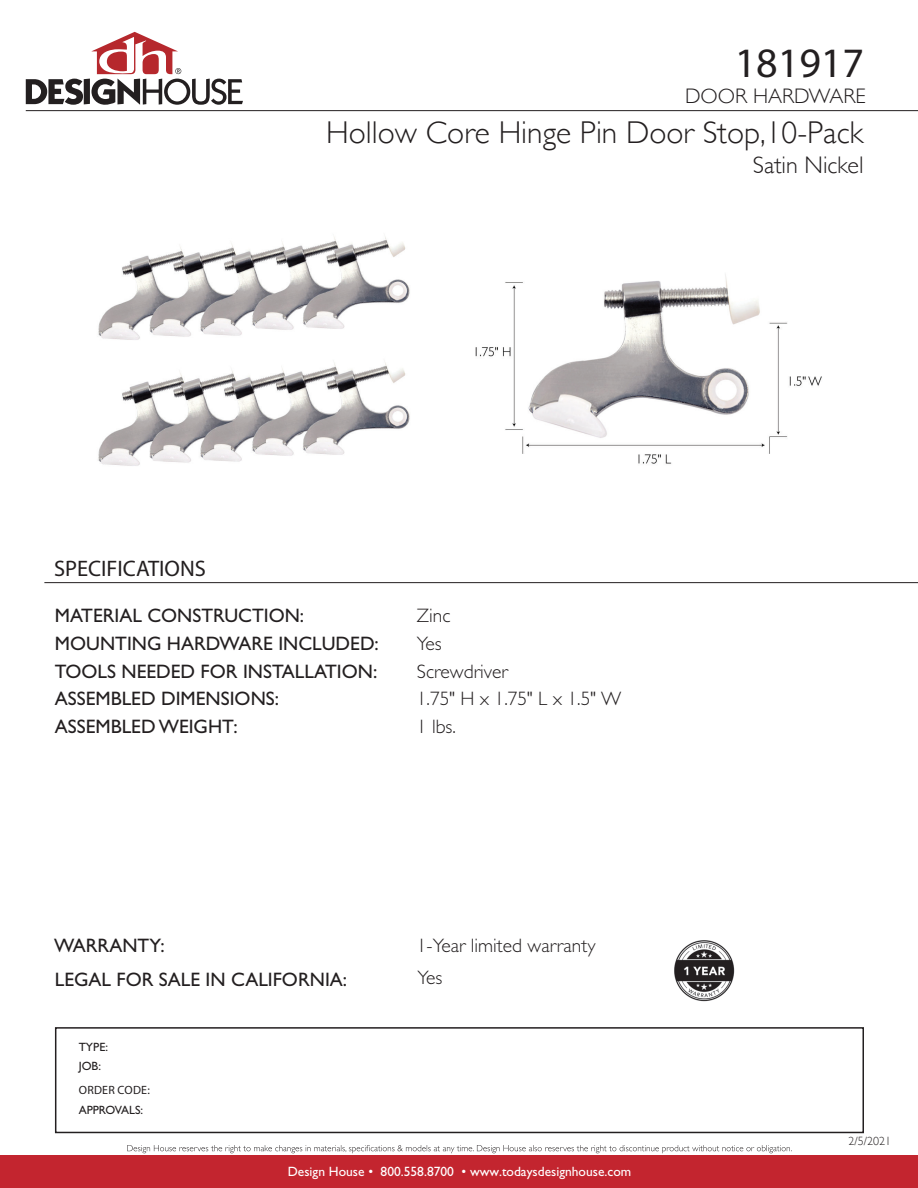
<style>
.page{position:relative;width:918px;height:1188px;background:#fff}
.page>*{position:absolute;margin:0;border:0;box-sizing:border-box;transform-origin:0 0}
.t1{font:42px "Myriad Pro";color:#231f20}
.t2{font:300 31.5px "Gill Sans";color:#231f20}
.t3{font:300 24px "Gill Sans";color:#231f20}
.t4{font:22.5px "Myriad Pro";color:#231f20}
.t5{font:300 21px "Gill Sans";color:#231f20}
.t6{font:19.5px/34.2px "Gill Sans Std";color:#231f20}
.t7{font:300 19.5px/31.7px "Gill Sans Std";color:#231f20}
.t8{font:13.5px "Gill Sans Std";color:#fff}
.t9{font:12px/19.6px "Gill Sans Std";color:#231f20}
.t10{font:12px "Myriad Pro";letter-spacing:.02em;color:#231f20}
.t11{font:300 12px "Gill Sans";color:#231f20}
</style>
<div class="page">
<div style="left:0;top:1156px;width:918px;height:32px;background:#c3252f"></div>
<svg style="left:26px;top:32px;width:217px;height:73px"></svg>
<img style="left:98px;top:237px;width:312px;height:229px">
<img style="left:674px;top:940px;width:61px;height:61px">
<svg style="left:127px;top:1145px;width:665px;height:8px"></svg>
<div style="left:55px;top:1027px;width:809px;height:106px;border:2px solid #231f20"></div>
<hr style="left:26px;top:110px;width:892px;height:1px;background:#231f20">
<hr style="left:44px;top:582px;width:874px;height:1px;background:#231f20">
<img style="left:475px;top:274px;width:347px;height:190px">
<h1 class="t1" style="left:735px;top:37px;width:131px">181917</h1>
<p class="t5" style="left:685px;top:79px;width:182px">DOOR HARDWARE</p>
<h2 class="t2" style="left:326px;top:108px;width:539px">Hollow Core Hinge Pin Door Stop,10-Pack</h2>
<p class="t3" style="left:753px;top:146px;width:112px">Satin Nickel</p>
<p class="t4" style="left:54px;top:554px;width:154px">SPECIFICATIONS</p>
<p class="t6" style="left:55px;top:599px;width:251px">MATERIAL CONSTRUCTION:</p>
<p class="t7" style="left:417px;top:600px;width:35px">Zinc</p>
<p class="t6" style="left:55px;top:626px;width:325px">MOUNTING HARDWARE INCLUDED:</p>
<p class="t7" style="left:417px;top:628px;width:26px">Yes</p>
<p class="t6" style="left:55px;top:654px;width:324px">TOOLS NEEDED FOR INSTALLATION:</p>
<p class="t7" style="left:417px;top:656px;width:93px">Screwdriver</p>
<p class="t6" style="left:55px;top:682px;width:226px">ASSEMBLED DIMENSIONS:</p>
<p class="t7" style="left:417px;top:683px;width:206px">1.75" H x 1.75" L x 1.5" W</p>
<p class="t6" style="left:55px;top:709px;width:184px">ASSEMBLEDWEIGHT:</p>
<p class="t7" style="left:417px;top:710px;width:41px">1 lbs.</p>
<p class="t6" style="left:54px;top:928px;width:295px">WARRANTY:<br>LEGAL FOR SALE IN CALIFORNIA:</p>
<p class="t9" style="left:79px;top:1037px;width:31px">TYPE:<br>JOB:</p>
<p class="t10" style="left:79px;top:1082px;width:72px">ORDER CODE:</p>
<p class="t9" style="left:79px;top:1100px;width:66px">APPROVALS:</p>
<p class="t7" style="left:417px;top:930px;width:180px">1-Year limited warranty<br>Yes</p>
<p class="t8" style="left:288px;top:1164px;width:345px">Design House • 800.558.8700 • www.todaysdesignhouse.com</p>
<p class="t11" style="left:848px;top:1132px;width:44px">2/5/2021</p>
</div>
